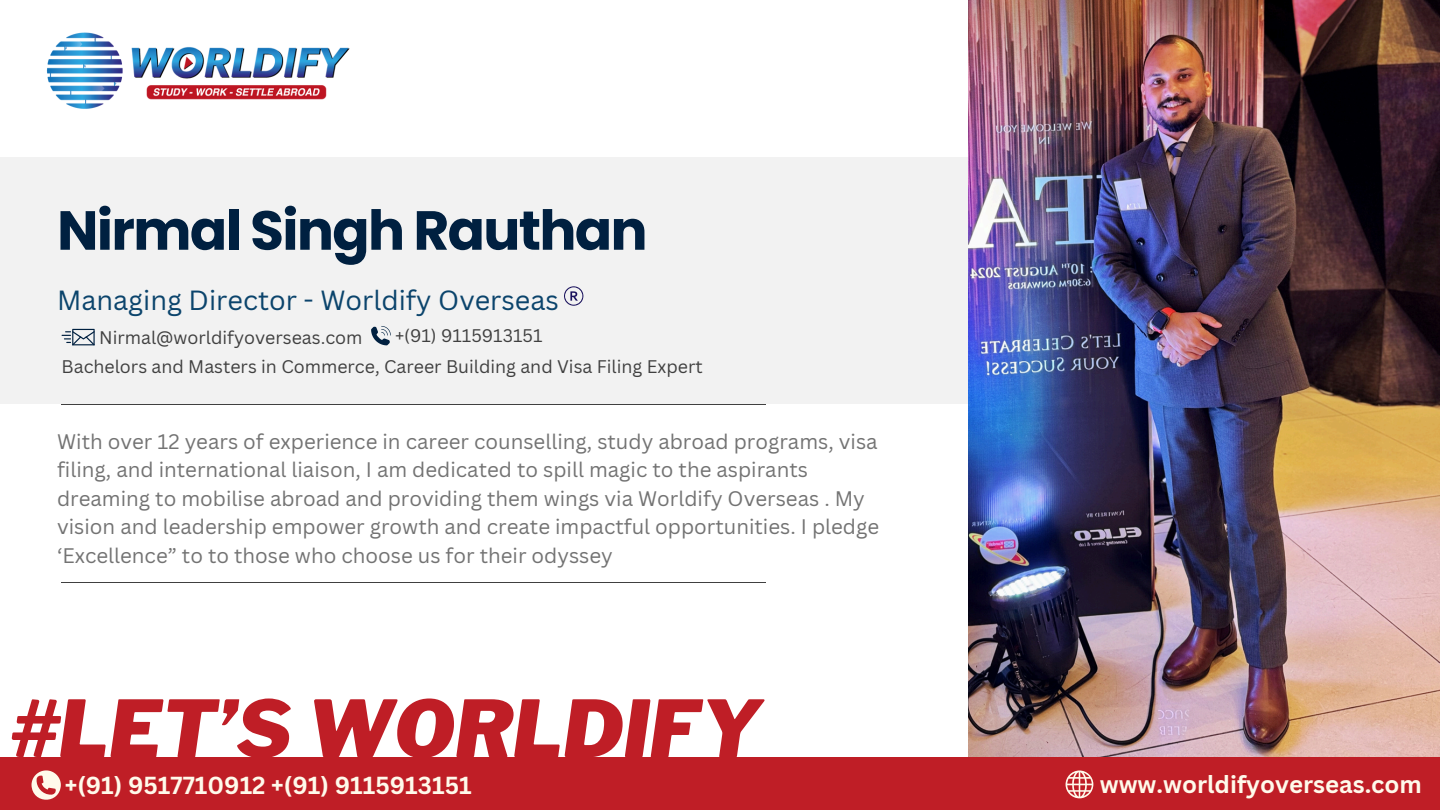
<style>
.page{position:relative;width:1440px;height:810px;background:#fff}
.page>*{position:absolute;margin:0;border:0;box-sizing:border-box;transform-origin:0 0}
.t1{font:italic 900 78.3px "Libre Franklin";color:#bf1e26}
.t2{font:700 55px "Poppins";letter-spacing:-.03em;color:#002040}
.t3{font:27px "Canva Sans";color:#0b446c}
.t4{font:700 24px "Canva Sans";color:#fffaeb}
.t5{font:20.5px/28.5px "Canva Sans";color:#737373}
.t6{font:17.8px "Canva Sans";color:#404040}
</style>
<div class="page">
<hr style="left:61px;top:582px;width:705px;height:1px;background:#404040">
<hr style="left:61px;top:404px;width:705px;height:1px;background:#404040">
<div style="left:0;top:158px;width:1440px;height:246px;background:#f2f2f2"></div>
<img style="left:968px;top:0;width:472px;height:757px">
<img style="left:46px;top:32px;width:304px;height:77px">
<div style="left:0;top:757px;width:1440px;height:53px;background:#bf1e26"></div>
<svg style="left:1065px;top:770px;width:28px;height:28px"></svg>
<svg style="left:32px;top:770px;width:29px;height:30px"></svg>
<svg style="left:564px;top:286px;width:19px;height:20px"></svg>
<svg style="left:62px;top:329px;width:33px;height:16px"></svg>
<svg style="left:371px;top:326px;width:20px;height:19px"></svg>
<p class="t2" style="left:57px;top:192px;width:592px">Nirmal Singh Rauthan</p>
<p class="t3" style="left:57px;top:281px;width:503px">Managing Director - Worldify Overseas</p>
<p class="t6" style="left:99px;top:325px;width:265px">Nirmal@worldifyoverseas.com</p>
<p class="t6" style="left:395px;top:323px;width:149px">+(91) 9115913151</p>
<p class="t6" style="left:62px;top:354px;width:643px">Bachelors and Masters in Commerce, Career Building and Visa Filing Expert</p>
<h2 class="t5" style="left:57px;top:426px;width:824px">With over 12 years of experience in career counselling, study abroad programs, visa filing, and international liaison, I am dedicated to spill magic to the aspirants dreaming to mobilise abroad and providing them wings via Worldify Overseas . My vision and leadership empower growth and create impactful opportunities. I pledge ‘Excellence” to to those who choose us for their odyssey</h2>
<p class="t1" style="left:12px;top:682px;width:751px">#LET’S WORLDIFY</p>
<h3 class="t4" style="left:65px;top:768px;width:408px">+(91) 9517710912 +(91) 9115913151</h3>
<p class="t4" style="left:1100px;top:767px;width:324px">www.worldifyoverseas.com</p>
</div>
